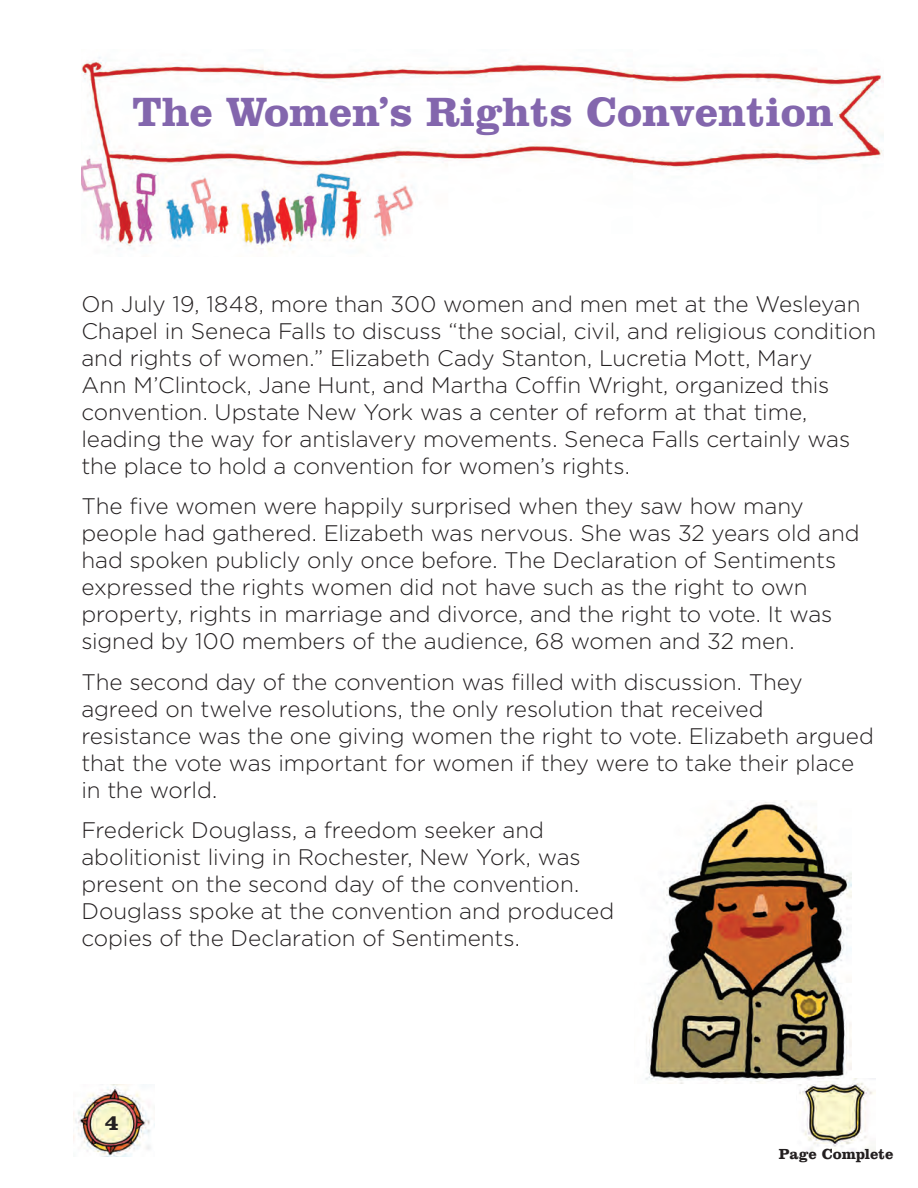
<style>
.page{position:relative;width:918px;height:1188px;background:#fff}
.page>*{position:absolute;margin:0;border:0;box-sizing:border-box;transform-origin:0 0}
.t1{font:700 42px "Clarendon BT";color:#8366ad}
.main_copy{font:300 22.5px/27px "Gotham";letter-spacing:-.005em;color:#231f20}
.t2{font:700 22.5px "Clarendon BT";color:#231f20}
.t3{font:700 15px "Clarendon BT";letter-spacing:-.005em;color:#231f20}
</style>
<div class="page">
<img style="left:73px;top:1084px;width:78px;height:73px">
<img style="left:798px;top:1079px;width:77px;height:72px">
<img style="left:81px;top:57px;width:802px;height:194px">
<img style="left:645px;top:800px;width:206px;height:284px">
<p class="t1" style="left:133px;top:85px;width:703px">The Women’s Rights Convention</p>
<p class="main_copy" style="left:81px;top:290px;width:796px">On July 19, 1848, more than 300 women and men met at the Wesleyan Chapel in Seneca Falls to discuss “the social, civil, and religious condition and rights of women.” Elizabeth Cady Stanton, Lucretia Mott, Mary<br>Ann M’Clintock, Jane Hunt, and Martha Coffin Wright, organized this convention. Upstate New York was a center of reform at that time, leading the way for antislavery movements. Seneca Falls certainly was the place to hold a convention for women’s rights.</p>
<p class="main_copy" style="left:81px;top:492px;width:780px">The five women were happily surprised when they saw how many people had gathered. Elizabeth was nervous. She was 32 years old and had spoken publicly only once before. The Declaration of Sentiments expressed the rights women did not have such as the right to own property, rights in marriage and divorce, and the right to vote. It was signed by 100 members of the audience, 68 women and 32 men.</p>
<p class="main_copy" style="left:81px;top:668px;width:794px">The second day of the convention was filled with discussion. They agreed on twelve resolutions, the only resolution that received resistance was the one giving women the right to vote. Elizabeth argued that the vote was important for women if they were to take their place in the world.</p>
<p class="main_copy" style="left:81px;top:816px;width:534px">Frederick Douglass, a freedom seeker and abolitionist living in Rochester, New York, was present on the second day of the convention.<br>Douglass spoke at the convention and produced copies of the Declaration of Sentiments.</p>
<p class="t2" style="left:105px;top:1108px;width:16px">4</p>
<p class="t3" style="left:779px;top:1145px;width:116px">Page Complete</p>
</div>
